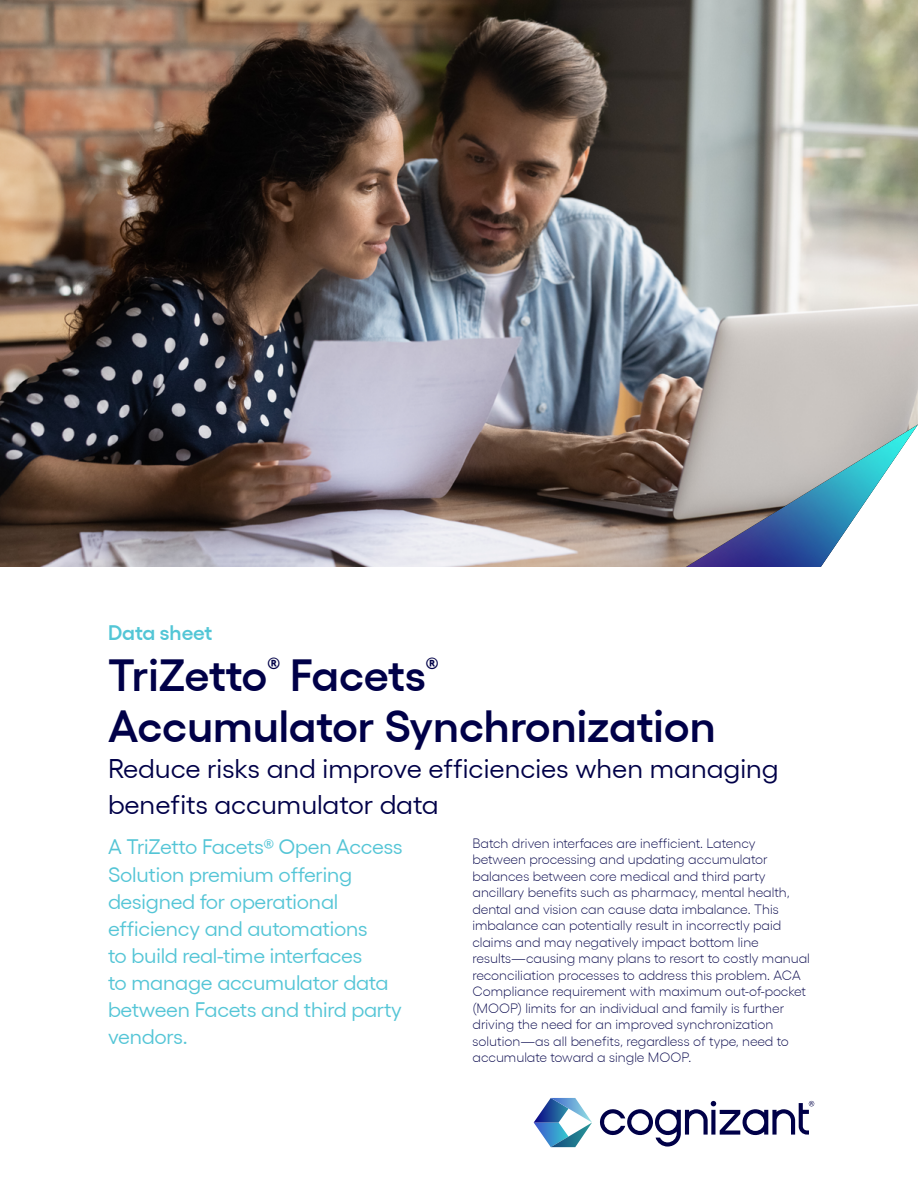
<style>
.page{position:relative;width:918px;height:1188px;background:#fff}
.page>*{position:absolute;margin:0;border:0;box-sizing:border-box;transform-origin:0 0}
.t1{font:600 45px/51px "Gellix";color:#000048}
.t2{font:27px/36px "Gellix";color:#000048}
.t3{font:21px/27px "Gellix";letter-spacing:-.01em;color:#54c5d6}
.t4{font:600 21px "Gellix";letter-spacing:-.01em;color:#53c6d6}
.t5{font:300 13.5px/16.5px "Gellix";color:#000048}
</style>
<div class="page">
<img style="left:0;top:0;width:918px;height:567px">
<svg style="left:600px;top:1101px;width:214px;height:46px"></svg>
<svg style="left:534px;top:1098px;width:58px;height:49px"></svg>
<h3 class="t4" style="left:108px;top:616px;width:106px">Data sheet</h3>
<h1 class="t1" style="left:108px;top:645px;width:609px">TriZetto<sup>®</sup> Facets<sup>®<br></sup>Accumulator Synchronization</h1>
<h2 class="t2" style="left:108px;top:748px;width:672px">Reduce risks and improve efficiencies when managing benefits accumulator data</h2>
<h3 class="t3" style="left:108px;top:832px;width:296px">A TriZetto Facets® Open Access<br>Solution premium offering designed for operational efficiency and automations<br>to build real-time interfaces<br>to manage accumulator data between Facets and third party vendors.</h3>
<p class="t5" style="left:472px;top:833px;width:339px">Batch driven interfaces are inefficient. Latency between processing and updating accumulator balances between core medical and third party ancillary benefits such as pharmacy, mental health, dental and vision can cause data imbalance. This imbalance can potentially result in incorrectly paid claims and may negatively impact bottom line results—causing many plans to resort to costly manual reconciliation processes to address this problem. ACA Compliance requirement with maximum out-of-pocket (MOOP) limits for an individual and family is further driving the need for an improved synchronization solution—as all benefits, regardless of type, need to accumulate toward a single MOOP.</p>
</div>
